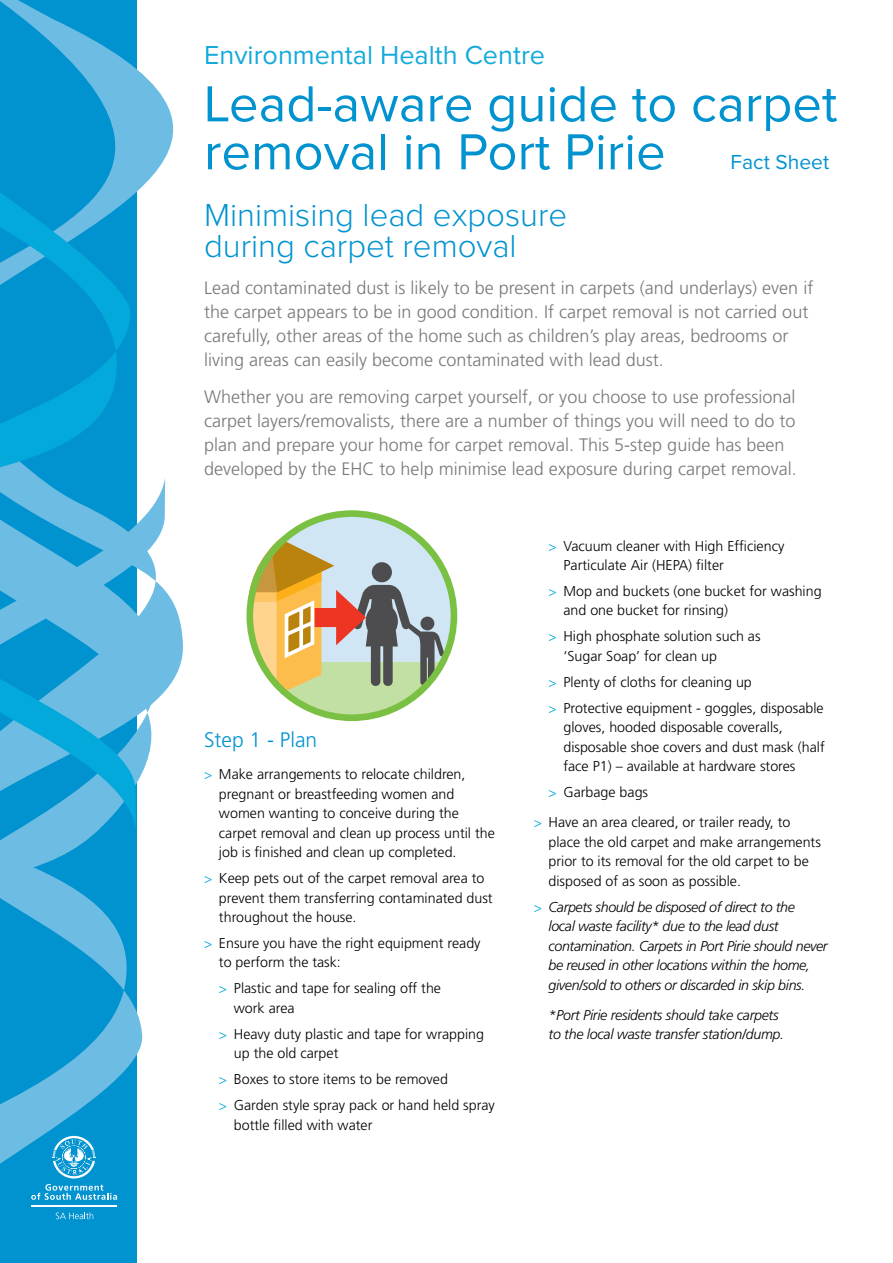
<style>
.page{position:relative;width:893px;height:1263px;background:#fff}
.page>*{position:absolute;margin:0;border:0;box-sizing:border-box;transform-origin:0 0}
.t1{font:52.5px/48px "Proxima Nova";color:#0093d0}
.t2{font:300 33px/31.5px "Proxima Nova";color:#0093d0}
.t3{font:27px "Proxima Nova";color:#14aadb}
.t4{font:300 21px "Frutiger";color:#0093d0}
.t5{font:21px "Proxima Nova";color:#0093d0}
.t6{font:300 18px/24px "Frutiger";color:#77787b}
.t7{font:300 14.25px/19.5px "Frutiger";color:#000}
.t8{font:italic 300 14.25px/19.5px "Frutiger";letter-spacing:-.025em;color:#000}
.t9{font:italic 300 14.25px/19.5px "Frutiger LT Std";letter-spacing:-.02em;color:#000}
.s1{font-size:13.5px;color:#03a9db}
.s2{font-style:normal;font-size:13.5px;color:#03a9db}
</style>
<div class="page">
<div style="left:0;top:0;width:136px;height:1263px;background:#0093d0"></div>
<svg style="left:285px;top:515px;width:173px;height:147px"></svg>
<svg style="left:282px;top:662px;width:165px;height:53px;fill:#c2dfa4"></svg>
<svg style="left:249px;top:534px;width:196px;height:161px;background:#c2bb9b"></svg>
<div style="left:246px;top:510px;width:211px;height:211px;border:7px solid #7ac143;border-radius:50%"></div>
<svg style="left:0;top:803px;width:137px;height:42px;fill:#6dbce3"></svg>
<svg style="left:81px;top:478px;width:102px;height:325px"></svg>
<svg style="left:0;top:0;width:174px;height:179px"></svg>
<svg style="left:0;top:845px;width:143px;height:331px"></svg>
<svg style="left:0;top:668px;width:136px;height:161px"></svg>
<svg style="left:0;top:179px;width:165px;height:477px"></svg>
<svg style="left:56px;top:1212px;width:37px;height:7px"></svg>
<hr style="left:31px;top:1205px;width:86px;height:2px;background:#fff">
<svg style="left:31px;top:1184px;width:86px;height:16px"></svg>
<svg style="left:53px;top:1136px;width:42px;height:42px"></svg>
<h3 class="t3" style="left:204px;top:40px;width:343px">Environmental Health Centre</h3>
<h1 class="t1" style="left:204px;top:81px;width:635px">Lead-aware guide to carpet removal in Port Pirie</h1>
<h3 class="t5" style="left:731px;top:151px;width:100px">Fact Sheet</h3>
<h2 class="t2" style="left:204px;top:201px;width:365px">Minimising lead exposure during carpet removal</h2>
<p class="t6" style="left:204px;top:276px;width:611px">Lead contaminated dust is likely to be present in carpets (and underlays) even if the carpet appears to be in good condition. If carpet removal is not carried out carefully, other areas of the home such as children’s play areas, bedrooms or living areas can easily become contaminated with lead dust.</p>
<p class="t6" style="left:204px;top:385px;width:594px">Whether you are removing carpet yourself, or you choose to use professional carpet layers/removalists, there are a number of things you will need to do to plan and prepare your home for carpet removal. This 5-step guide has been developed by the EHC to help minimise lead exposure during carpet removal.</p>
<h3 class="t4" style="left:204px;top:728px;width:115px">Step 1 - Plan</h3>
<p class="t7" style="left:219px;top:765px;width:277px;text-indent:-15px"><span class="s1">&gt;</span> Make arrangements to relocate children, pregnant or breastfeeding women and women wanting to conceive during the carpet removal and clean up process until the job is finished and clean up completed.</p>
<p class="t7" style="left:219px;top:869px;width:275px;text-indent:-15px"><span class="s1">&gt;</span> Keep pets out of the carpet removal area to prevent them transferring contaminated dust throughout the house.</p>
<p class="t7" style="left:219px;top:933px;width:263px;text-indent:-15px"><span class="s1">&gt;</span> Ensure you have the right equipment ready to perform the task:</p>
<p class="t7" style="left:234px;top:979px;width:209px;text-indent:-15px"><span class="s1">&gt;</span> Plastic and tape for sealing off the work area</p>
<p class="t7" style="left:234px;top:1024px;width:252px;text-indent:-15px"><span class="s1">&gt;</span> Heavy duty plastic and tape for wrapping up the old carpet</p>
<p class="t7" style="left:219px;top:1066px;width:277px;line-height:26px"><span class="s1">&gt;</span> Boxes to store items to be removed<br><span class="s1">&gt;</span> Garden style spray pack or hand held spray</p>
<p class="t7" style="left:234px;top:1115px;width:140px">bottle filled with water</p>
<p class="t7" style="left:563px;top:536px;width:222px;text-indent:-15px"><span class="s1">&gt;</span> Vacuum cleaner with High Efficiency<br>Particulate Air (HEPA) filter</p>
<p class="t7" style="left:563px;top:581px;width:260px;text-indent:-15px"><span class="s1">&gt;</span> Mop and buckets (one bucket for washing and one bucket for rinsing)</p>
<p class="t7" style="left:563px;top:627px;width:199px;text-indent:-15px"><span class="s1">&gt;</span> High phosphate solution such as ‘Sugar Soap’ for clean up</p>
<p class="t7" style="left:549px;top:669px;width:277px;line-height:26px"><span class="s1">&gt;</span> Plenty of cloths for cleaning up<br><span class="s1">&gt;</span> Protective equipment - goggles, disposable</p>
<p class="t7" style="left:563px;top:718px;width:263px">gloves, hooded disposable coveralls, disposable shoe covers and dust mask (half face P1) – available at hardware stores</p>
<p class="t7" style="left:534px;top:777px;width:258px;line-height:30.2px;text-indent:15px"><span class="s1">&gt;</span> Garbage bags<br><span class="s1">&gt;</span> Have an area cleared, or trailer ready, to</p>
<p class="t7" style="left:549px;top:832px;width:274px">place the old carpet and make arrangements prior to its removal for the old carpet to be disposed of as soon as possible.</p>
<p class="t8" style="left:549px;top:897px;width:281px;text-indent:-15px"><span class="s2">&gt;</span> Carpets should be disposed of direct to the<br>local waste facility* due to the lead dust contamination. Carpets in Port Pirie should never be reused in other locations within the home, given/sold to others or discarded in skip bins.</p>
<p class="t9" style="left:549px;top:1005px;width:237px">*Port Pirie residents should take carpets to the local waste transfer station/dump.</p>
</div>
